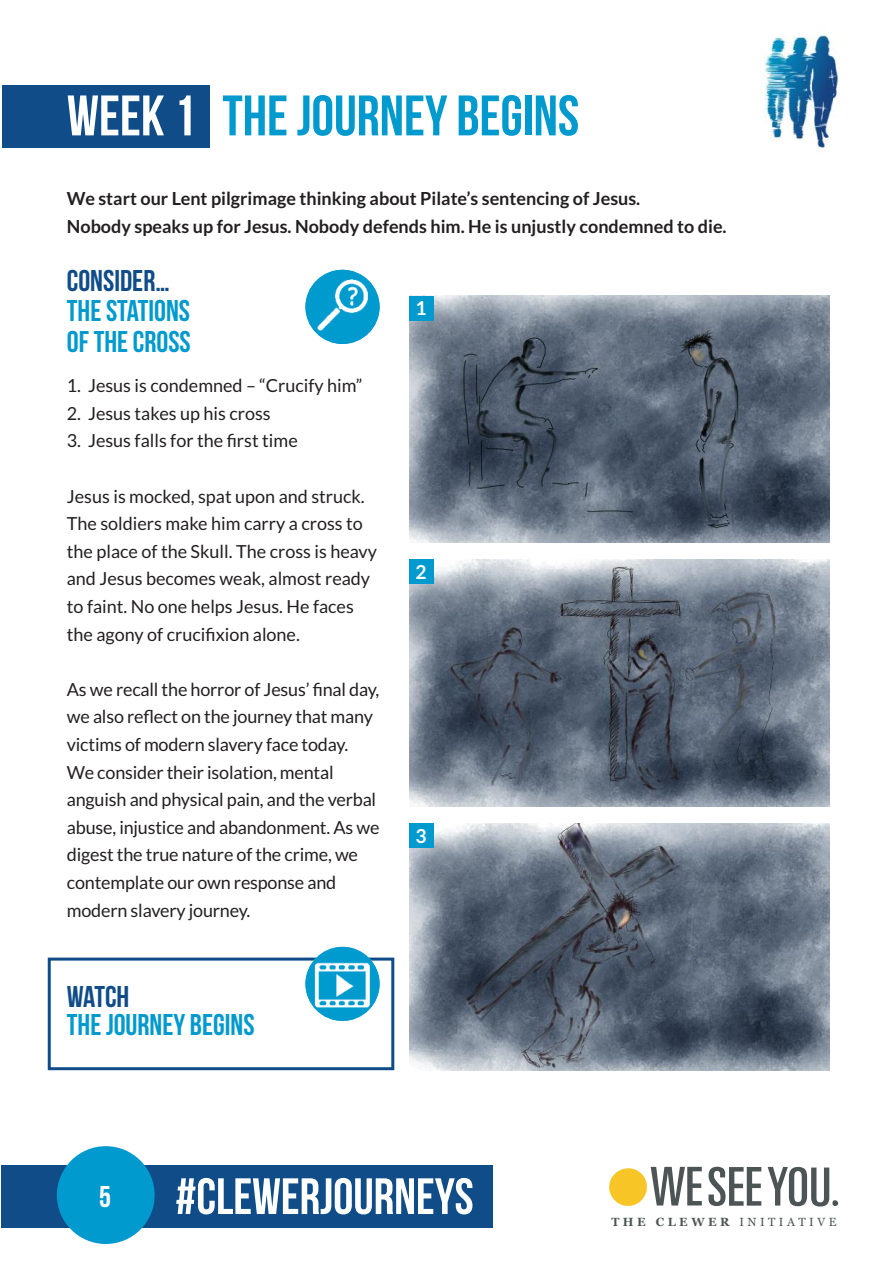
<style>
.page{position:relative;width:893px;height:1263px;background:#fff}
.page>*{position:absolute;margin:0;border:0;box-sizing:border-box;transform-origin:0 0}
.t1{font:57px "Bebas Neue";color:#009ace}
.t2{font:51px "Bebas Neue";color:#fff}
.t3{font:30px/30.6px "Bebas Neue";color:#009ace}
.t4{font:30px "Bebas Neue";color:#0f4c88}
.t5{font:700 30px "Bebas Neue";color:#fff}
.t6{font:700 19.2px "Lato";color:#fff}
.t7{font:18px/27.6px "Lato";letter-spacing:-.01em;color:#231f20}
.t8{font:700 18px/27.6px "Lato";color:#231f20}
.t9{font:11.85px "Georgia";letter-spacing:.295em;color:#4d5456}
.s1{color:#fff}
.s2{font-weight:700}
</style>
<div class="page">
<div style="left:48px;top:957px;width:346px;height:113px;border:3px solid #0f4c88"></div>
<svg style="left:708px;top:1167px;width:53px;height:39px"></svg>
<svg style="left:609px;top:1167px;width:93px;height:39px"></svg>
<svg style="left:768px;top:1167px;width:70px;height:39px"></svg>
<div style="left:1px;top:1165px;width:491px;height:63px;background:#0f4c88"></div>
<div style="left:57px;top:1146px;width:98px;height:98px;background:#009ace;border-radius:50%"></div>
<img style="left:760px;top:35px;width:80px;height:117px">
<div style="left:2px;top:85px;width:207px;height:63px;background:#0f4c88"></div>
<img style="left:409px;top:296px;width:420px;height:246px">
<img style="left:409px;top:559px;width:420px;height:247px">
<img style="left:409px;top:823px;width:420px;height:247px">
<div style="left:409px;top:296px;width:25px;height:24px;background:#009ace"></div>
<div style="left:409px;top:559px;width:25px;height:25px;background:#009ace"></div>
<div style="left:409px;top:823px;width:25px;height:25px;background:#009ace"></div>
<img style="left:305px;top:270px;width:75px;height:74px;border-radius:50%">
<img style="left:305px;top:947px;width:75px;height:74px;border-radius:50%">
<h1 class="t1" style="left:67px;top:82px;width:514px"><span class="s1">WEEK 1</span> THEJOURNEY BEGINS</h1>
<p class="t8" style="left:67px;top:185px;width:661px">We start our Lent pilgrimage thinking about Pilate’s sentencing of Jesus.<br>Nobody speaks up for Jesus. Nobody defends him. He is unjustly condemned to die.</p>
<h3 class="t4" style="left:67px;top:263px;width:104px">CONSIDER…</h3>
<h3 class="t3" style="left:67px;top:296px;width:125px">THESTATIONS<br>OF THE CROSS</h3>
<p class="t7" style="left:67px;top:372px;width:297px">1. Jesus is condemned – “Crucify him”</p>
<p class="t7" style="left:67px;top:400px;width:205px">2. Jesus takes up his cross</p>
<p class="t7" style="left:67px;top:427px;width:232px">3. Jesus falls for the first time</p>
<p class="t6" style="left:415px;top:297px;width:13px">1</p>
<p class="t7" style="left:67px;top:482px;width:312px">Jesus is mocked, spat upon and struck.<br>The soldiers make him carry a cross to the place of the Skull. The cross is heavy and Jesus becomes weak, almost ready to faint. No one helps Jesus. He faces the agony of crucifixion alone.</p>
<p class="t7" style="left:67px;top:676px;width:314px">As we recall the horror of Jesus’ final day, we also reflect on the journey that many victims of modern slavery face today.<br>We consider their isolation, mental anguish and physical pain, and the verbal abuse, injustice and abandonment. As we digest the true nature of the crime, we contemplate our own response and modern slavery journey.</p>
<h3 class="t4" style="left:67px;top:979px;width:64px">WATCH</h3>
<h3 class="t3" style="left:67px;top:1009px;width:189px">THEJOURNEY BEGINS</h3>
<p class="t6" style="left:415px;top:561px;width:13px">2</p>
<p class="t6" style="left:415px;top:825px;width:13px">3</p>
<h3 class="t5" style="left:99px;top:1179px;width:13px">5</h3>
<h2 class="t2" style="left:175px;top:1166px;width:300px">#CLEWERJOURNEYS</h2>
<p class="t9" style="left:611px;top:1213px;width:227px"><span class="s2">THE CLEWER</span> INITIATIVE</p>
</div>
